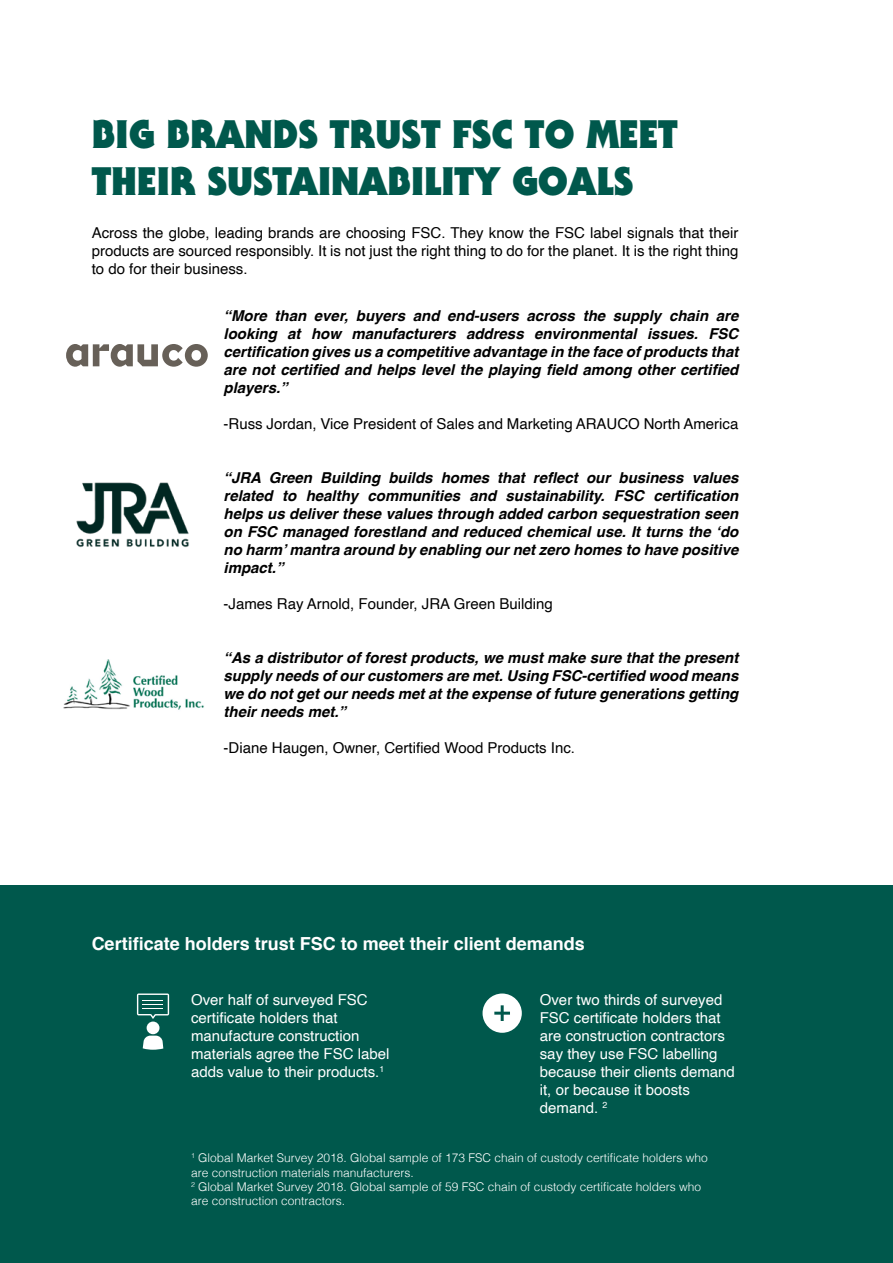
<style>
.page{position:relative;width:893px;height:1263px;background:#fff}
.page>*{position:absolute;margin:0;border:0;box-sizing:border-box;transform-origin:0 0}
.t1{font:900 39px/46.8px "Serif Gothic Std";color:#00584c}
.t2{font:700 18px "Helvetica";color:#fff}
.t3{font:italic 700 15px/18px "Helvetica";color:#000;text-align:justify}
.t4{font:15px/18px "Helvetica";color:#000;text-align:justify}
.t5{font:15px/18px "Helvetica";color:#fff}
.t6{font:300 12px/14.4px "Helvetica";color:#fff}
</style>
<div class="page">
<div style="left:0;top:885px;width:893px;height:378px;background:#00584c"></div>
<div style="left:147px;top:1021px;width:12px;height:13px;background:#fff;border-radius:50%"></div>
<svg style="left:143px;top:1035px;width:20px;height:15px"></svg>
<svg style="left:137px;top:993px;width:32px;height:26px"></svg>
<svg style="left:483px;top:993px;width:39px;height:40px"></svg>
<img style="left:76px;top:482px;width:113px;height:65px">
<svg style="left:66px;top:344px;width:142px;height:23px"></svg>
<img style="left:63px;top:659px;width:141px;height:51px">
<h1 class="t1" style="left:92px;top:110px;width:588px">BIG BRANDS TRUST FSC TO MEET<br>THEIR SUSTAINABILITY GOALS</h1>
<p class="t4" style="left:92px;top:224px;width:648px">Across the globe, leading brands are choosing FSC. They know the FSC label signals that their products are sourced responsibly. It is not just the right thing to do for the planet. It is the right thing to do for their business.</p>
<p class="t3" style="left:224px;top:307px;width:516px">“More than ever, buyers and end-users across the supply chain are looking at how manufacturers address environmental issues. FSC certification gives us a competitive advantage in the face of products that are not certified and helps level the playing field among other certified players.”</p>
<p class="t4" style="left:224px;top:416px;width:516px">-Russ Jordan, Vice President of Sales and Marketing ARAUCO North America</p>
<p class="t3" style="left:224px;top:469px;width:516px">“JRA Green Building builds homes that reflect our business values related to healthy communities and sustainability. FSC certification helps us deliver these values through added carbon sequestration seen on FSC managed forestland and reduced chemical use. It turns the ‘do no harm’ mantra around by enabling our net zero homes to have positive impact.”</p>
<p class="t4" style="left:224px;top:596px;width:331px">-James Ray Arnold, Founder, JRA Green Building</p>
<p class="t3" style="left:224px;top:649px;width:516px">“As a distributor of forest products, we must make sure that the present supply needs of our customers are met. Using FSC-certified wood means we do not get our needs met at the expense of future generations getting their needs met.”</p>
<p class="t4" style="left:224px;top:740px;width:353px">-Diane Haugen, Owner, Certified Wood Products Inc.</p>
<p class="t2" style="left:92px;top:929px;width:495px">Certificate holders trust FSC to meet their client demands</p>
<p class="t5" style="left:191px;top:991px;width:200px">Over half of surveyed FSC certificate holders that manufacture construction materials agree the FSC label adds value to their products.<sup>1</sup></p>
<p class="t5" style="left:540px;top:991px;width:197px">Over two thirds of surveyed<br>FSC certificate holders that are construction contractors say they use FSC labelling because their clients demand it, or because it boosts demand. <sup>2</sup></p>
<p class="t6" style="left:191px;top:1150px;width:518px"><sup>1</sup> Global Market Survey 2018. Global sample of 173 FSC chain of custody certificate holders who are construction materials manufacturers.<br><sup>2</sup> Global Market Survey 2018. Global sample of 59 FSC chain of custody certificate holders who are construction contractors.</p>
</div>
